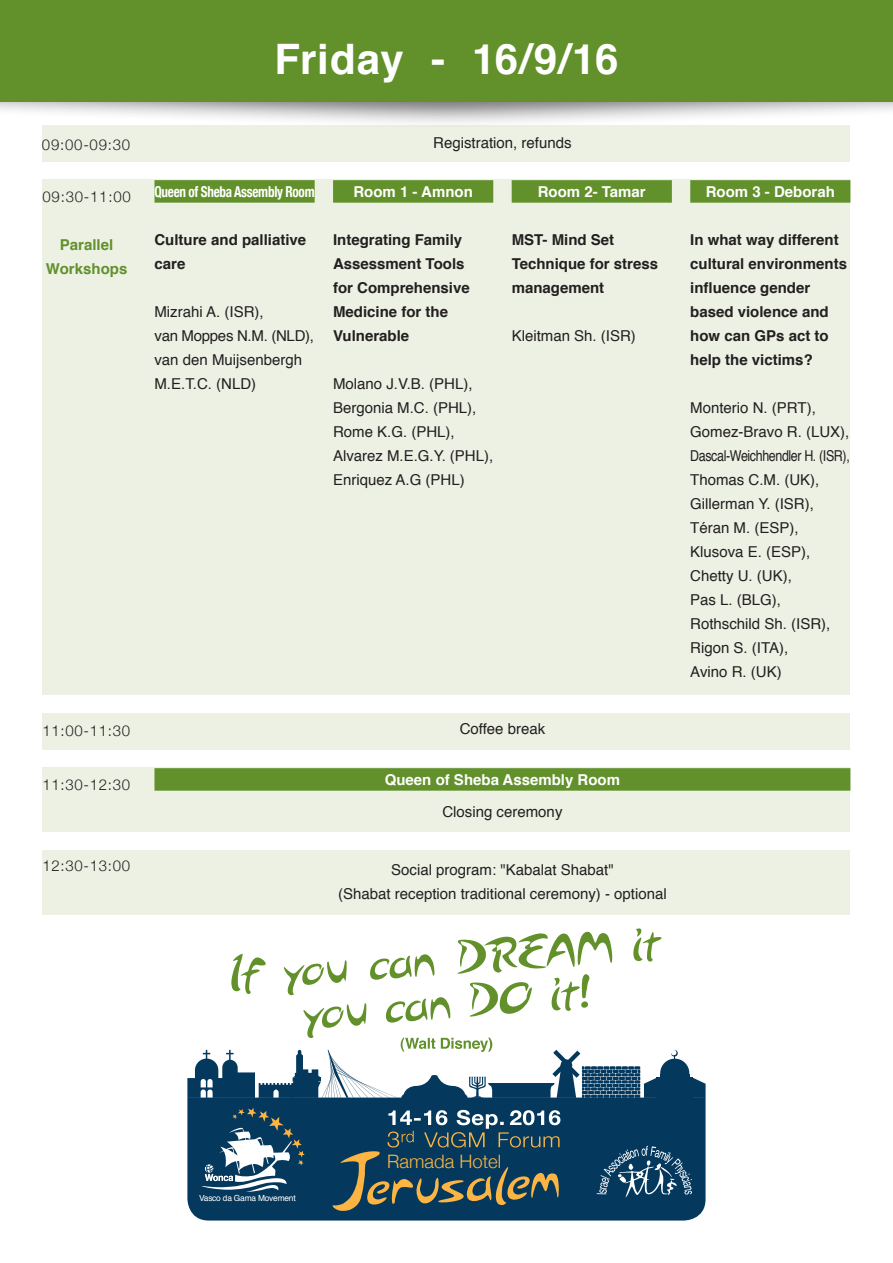
<style>
.page{position:relative;width:893px;height:1263px;background:#fff}
.page>*{position:absolute;margin:0;border:0;box-sizing:border-box;transform-origin:0 0}
.t1{font:700 42px "Helvetica";letter-spacing:.01em;color:#fff}
.t2{font:300 18.45px "Helvetica Neue";color:#fcb543}
.t3{font:15px/24px "Helvetica";color:#231f20}
.t4{font:700 15px/24px "Helvetica";color:#231f20}
.t5{font:700 15px "Helvetica";color:#fff}
.t6{font:300 15px "Helvetica Neue";letter-spacing:.045em;color:#231f20}
.t7{font:700 condensed 15px "Helvetica Neue";letter-spacing:-.02em;color:#fff;scale:.88 1}
.t8{font:700 15px/24px "Helvetica";color:#62902b;text-align:center}
.t9{font:8.4px "Helvetica";letter-spacing:-.025em;color:#fff}
</style>
<div class="page">
<div style="left:43px;top:125px;width:807px;height:36px;background:#ecf1e4"></div>
<div style="left:43px;top:179px;width:807px;height:516px;background:#ecf1e4"></div>
<div style="left:43px;top:713px;width:807px;height:36px;background:#ecf1e4"></div>
<div style="left:43px;top:767px;width:807px;height:65px;background:#ecf1e4"></div>
<div style="left:43px;top:850px;width:807px;height:65px;background:#ecf1e4"></div>
<div style="left:0;top:0;width:893px;height:128px;background:#231f20;opacity:.66"></div>
<div style="left:0;top:0;width:893px;height:101px;background:#62902b"></div>
<div style="left:154px;top:180px;width:161px;height:23px;background:#62902b"></div>
<div style="left:333px;top:180px;width:160px;height:23px;background:#62902b"></div>
<div style="left:512px;top:180px;width:160px;height:23px;background:#62902b"></div>
<div style="left:690px;top:180px;width:160px;height:23px;background:#62902b"></div>
<div style="left:154px;top:768px;width:696px;height:23px;background:#62902b"></div>
<div style="left:657px;top:1078px;width:36px;height:20px;background:#04385d"></div>
<svg style="left:693px;top:1078px;width:13px;height:19px"></svg>
<div style="left:660px;top:1059px;width:29px;height:29px;background:#04385d;border-radius:50%"></div>
<div style="left:660px;top:1074px;width:29px;height:14px;background:#04385d"></div>
<svg style="left:671px;top:1050px;width:7px;height:10px"></svg>
<div style="left:187px;top:1097px;width:519px;height:123px;background:#04385d"></div>
<svg style="left:187px;top:928px;width:475px;height:172px"></svg>
<svg style="left:597px;top:1146px;width:95px;height:51px"></svg>
<svg style="left:201px;top:1108px;width:104px;height:84px"></svg>
<svg style="left:332px;top:1110px;width:228px;height:101px"></svg>
<h1 class="t1" style="left:275px;top:25px;width:131px">Friday</h1>
<h1 class="t1" style="left:431px;top:25px;width:15px">-</h1>
<h1 class="t1" style="left:472px;top:25px;width:148px">16/9/16</h1>
<p class="t6" style="left:42px;top:136px;width:90px">09:00-09:30</p>
<p class="t3" style="left:433px;top:131px;width:140px">Registration, refunds</p>
<p class="t6" style="left:43px;top:187px;width:90px">09:30-11:00</p>
<p class="t8" style="left:46px;top:232px;width:83px">Parallel<br>Workshops</p>
<p class="t7" style="left:154px;top:183px;width:184px">Queen of Sheba Assembly Room</p>
<p class="t4" style="left:154px;top:228px;width:153px">Culture and palliative care</p>
<p class="t3" style="left:154px;top:300px;width:161px">Mizrahi A (. ISR ,(<br>van Moppes N M. (. N L D ,( van den Muijsenbergh<br>M E. C.T. (. N L D (</p>
<p class="t5" style="left:353px;top:180px;width:121px">Room -1 Amnon</p>
<p class="t4" style="left:333px;top:228px;width:138px">Integrating Family<br>Assessment Tools for Comprehensive<br>Medicine for the<br>Vulnerable</p>
<p class="t3" style="left:333px;top:372px;width:162px">Molano B.V.J (. P H L , (<br>Bergonia M C. (. P H L ,(<br>Rome K G. (. P H L ,(<br>Alvarez M E. G. (.Y. P H L , (<br>Enriquez A G. (PHL(</p>
<p class="t5" style="left:538px;top:180px;width:110px">Room 2- Tamar</p>
<p class="t4" style="left:512px;top:228px;width:148px">MST- Mind Set<br>Technique for stress management</p>
<p class="t3" style="left:512px;top:324px;width:126px">Kleitman Sh (. ISR(</p>
<p class="t5" style="left:706px;top:180px;width:131px">Room -3 Deborah</p>
<p class="t4" style="left:690px;top:228px;width:158px">In what way different cultural environments influence gender based violence and how can GPs act to help the victims?</p>
<p class="t3" style="left:690px;top:396px;width:161px">Monterio N (. PRT ,(<br>Gomez-Bravo R (. LUX ,(<br>Dascal-Weichhendler (.H I S R ,(<br>Thomas C M. (. U K ,(<br>Gillerman (.Y I S R ,(<br>Téran M (. ESP ,(<br>Klusova E (. ESP ,(<br>Chetty U (. U K ,(<br>P a s (.L B L G ,(<br>Rothschild Sh (. ISR ,(<br>Rigon S (. ITA ,(<br>Avino R (. UK(</p>
<p class="t6" style="left:43px;top:722px;width:89px">11:00-11:30</p>
<p class="t6" style="left:43px;top:776px;width:89px">11:30-12:30</p>
<p class="t3" style="left:460px;top:717px;width:87px">Coffee break</p>
<p class="t5" style="left:385px;top:768px;width:237px">Queen of Sheba Assembly Room</p>
<p class="t3" style="left:442px;top:800px;width:122px">Closing ceremony</p>
<p class="t6" style="left:43px;top:857px;width:89px">12:30-13:00</p>
<p class="t3" style="left:338px;top:858px;width:330px;text-align:center">Social program ": Kabalat Shabat"<br>(Shabat reception traditional ceremony) - optional</p>
<p class="t9" style="left:199px;top:1191px;width:98px">Vasco da Gama Movement</p>
<p class="t2" style="left:387px;top:1150px;width:116px">Ramada Hotel</p>
</div>
